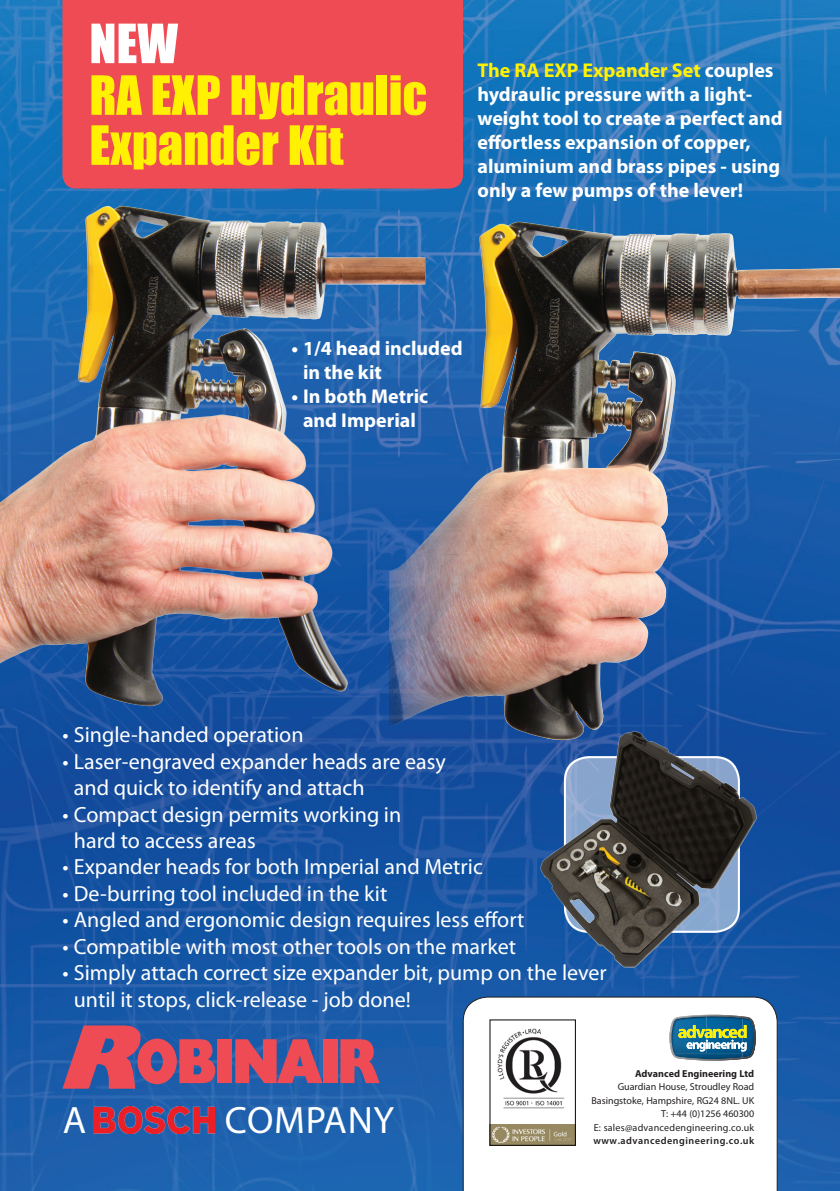
<style>
.page{position:relative;width:840px;height:1191px;background:#fff}
.page>*{position:absolute;margin:0;border:0;box-sizing:border-box;transform-origin:0 0}
.t1{font:50px/50px "Impact";color:#fff101}
.t2{font:50px "Impact";color:#fff}
.t3{font:38.2px "Myriad Pro";letter-spacing:.015em;color:#fff}
.t4{font:22px/26.4px "Myriad Pro";color:#fff}
.t5{font:700 20px/24px "Myriad Pro";color:#fff}
.t6{font:10px/13.6px "Myriad Pro";color:#231f20;text-align:right}
.t7{font:600 10px "Myriad Pro";letter-spacing:.05em;color:#231f20}
.t8{font:700 10px "Myriad Pro";color:#231f20}
.s1{color:#fff101}
</style>
<div class="page">
<img style="left:0;top:0;width:839px;height:1191px">
<svg style="left:340px;top:1038px;width:39px;height:45px"></svg>
<div style="left:218px;top:1039px;width:14px;height:44px;background:#ef4b54"></div>
<svg style="left:235px;top:1039px;width:87px;height:44px"></svg>
<div style="left:323px;top:1039px;width:14px;height:44px;background:#ef4b54"></div>
<svg style="left:62px;top:1025px;width:154px;height:63px"></svg>
<img style="left:94px;top:1106px;width:120px;height:27px">
<svg style="left:463px;top:997px;width:314px;height:194px"></svg>
<svg style="left:669px;top:1014px;width:86px;height:46px"></svg>
<img style="left:476px;top:1016px;width:109px;height:102px">
<img style="left:491px;top:1124px;width:82px;height:19px">
<img style="left:461px;top:185px;width:378px;height:576px">
<img style="left:0;top:185px;width:461px;height:576px">
<div style="left:62px;top:0;width:401px;height:189px;background:#ef4b54"></div>
<img style="left:534px;top:727px;width:226px;height:246px">
<h1 class="t2" style="left:89px;top:5px;width:90px">NEW</h1>
<h1 class="t1" style="left:89px;top:69px;width:339px">RA EXP Hydraulic<br>Expander Kit</h1>
<p class="t5" style="left:477px;top:58px;width:307px"><span class="s1">The RA EXP Expander Set</span> couples hydraulic pressure with a light&shy;weight tool to create a perfect and effortless expansion of copper, aluminium and brass pipes - using only a few pumps of the lever!</p>
<p class="t5" style="left:303px;top:335px;width:161px;text-indent:-11px">• 1/4 head included in the kit</p>
<p class="t5" style="left:291px;top:383px;width:138px;text-align:center">• In both Metric and Imperial</p>
<p class="t4" style="left:62px;top:721px;width:242px">• Single-handed operation</p>
<p class="t4" style="left:74px;top:748px;width:373px;text-indent:-11px">• Laser-engraved expander heads are easy and quick to identify and attach</p>
<p class="t4" style="left:74px;top:800px;width:329px;text-indent:-11px">• Compact design permits working in hard to access areas</p>
<p class="t4" style="left:62px;top:853px;width:422px">• Expander heads for both Imperial and Metric</p>
<p class="t4" style="left:62px;top:880px;width:326px">• De-burring tool included in the kit</p>
<p class="t4" style="left:62px;top:906px;width:463px">• Angled and ergonomic design requires less effort</p>
<p class="t4" style="left:62px;top:932px;width:455px">• Compatible with most other tools on the market</p>
<p class="t4" style="left:74px;top:959px;width:534px;text-indent:-11px">• Simply attach correct size expander bit, pump on the lever until it stops, click-release - job done!</p>
<h2 class="t3" style="left:63px;top:1097px;width:25px">A</h2>
<h2 class="t3" style="left:225px;top:1097px;width:171px">COMPANY</h2>
<p class="t8" style="left:634px;top:1066px;width:121px">Advanced Engineering Ltd</p>
<p class="t6" style="left:591px;top:1079px;width:164px">Guardian House, Stroudley Road<br>Basingstoke, Hampshire, RG24 8NL. UK<br>T: +44 (0)1256 460300<br>E: sales@advancedengineering.co.uk</p>
<p class="t7" style="left:593px;top:1134px;width:162px">www.advancedengineering.co.uk</p>
</div>
